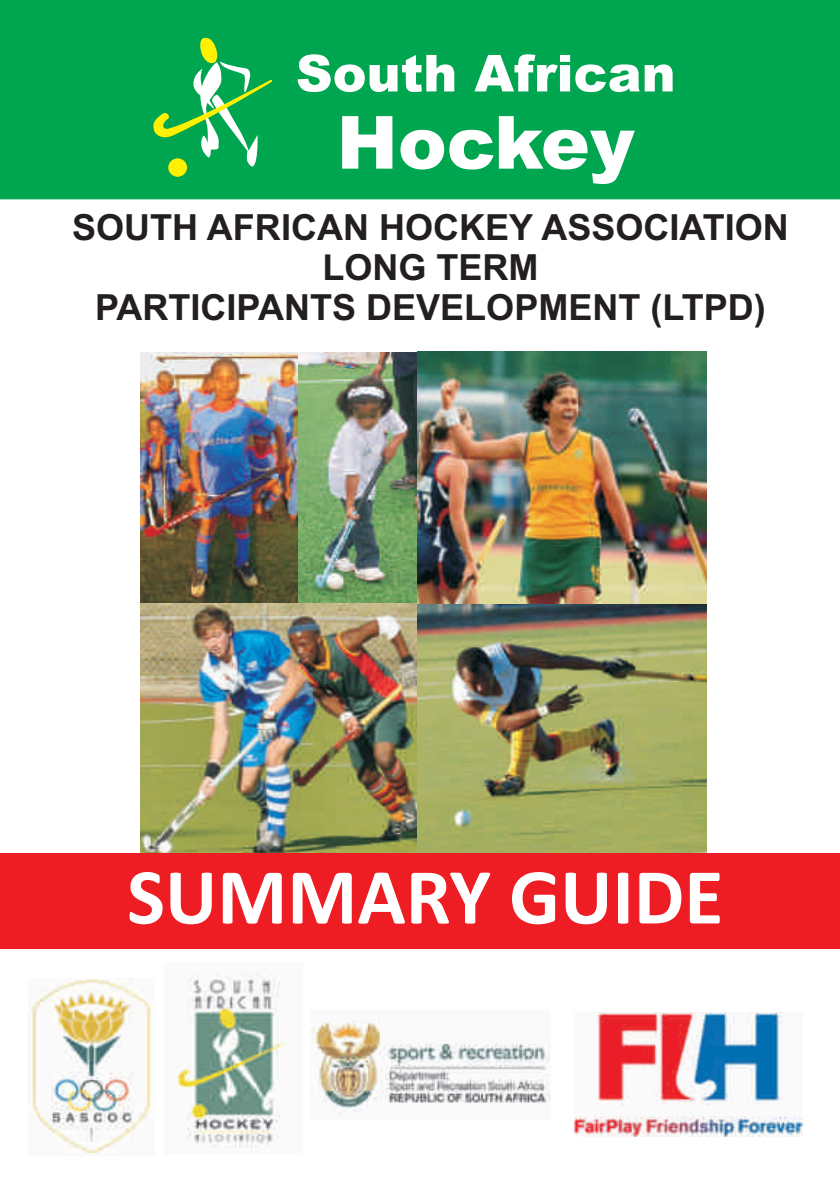
<style>
.page{position:relative;width:840px;height:1191px;background:#fff}
.page>*{position:absolute;margin:0;border:0;box-sizing:border-box;transform-origin:0 0}
.t1{font:700 80px "Calibri";color:#fff}
.t2{font:italic 900 73.2px "Arial";color:#fff}
.t3{font:italic 900 51px "Arial";color:#fff}
.t4{font:700 36px/40px "Arial";color:#231f20;text-align:center}
</style>
<div class="page">
<div style="left:0;top:0;width:839px;height:200px;background:#00a54f"></div>
<img style="left:28px;top:979px;width:124px;height:175px">
<svg style="left:151px;top:37px;width:122px;height:140px;background:#30b45b"></svg>
<img style="left:297px;top:352px;width:120px;height:251px">
<img style="left:141px;top:352px;width:156px;height:251px">
<img style="left:141px;top:603px;width:276px;height:250px">
<img style="left:175px;top:973px;width:112px;height:175px">
<img style="left:310px;top:1020px;width:240px;height:94px">
<img style="left:417px;top:603px;width:289px;height:250px">
<div style="left:0;top:853px;width:839px;height:96px;background:#ee1d23"></div>
<img style="left:574px;top:1012px;width:228px;height:124px">
<img style="left:417px;top:351px;width:289px;height:252px">
<h3 class="t3" style="left:295px;top:55px;width:381px">South African</h3>
<h2 class="t2" style="left:336px;top:116px;width:299px">Hockey</h2>
<p class="t4" style="left:72px;top:211px;width:718px">SOUTH AFRICAN HOCKEY ASSOCIATION<br>LONG TERM<br>PARTICIPANTS DEVELOPMENT (LTPD)</p>
<h1 class="t1" style="left:127px;top:863px;width:597px">SUMMARY GUIDE</h1>
</div>
